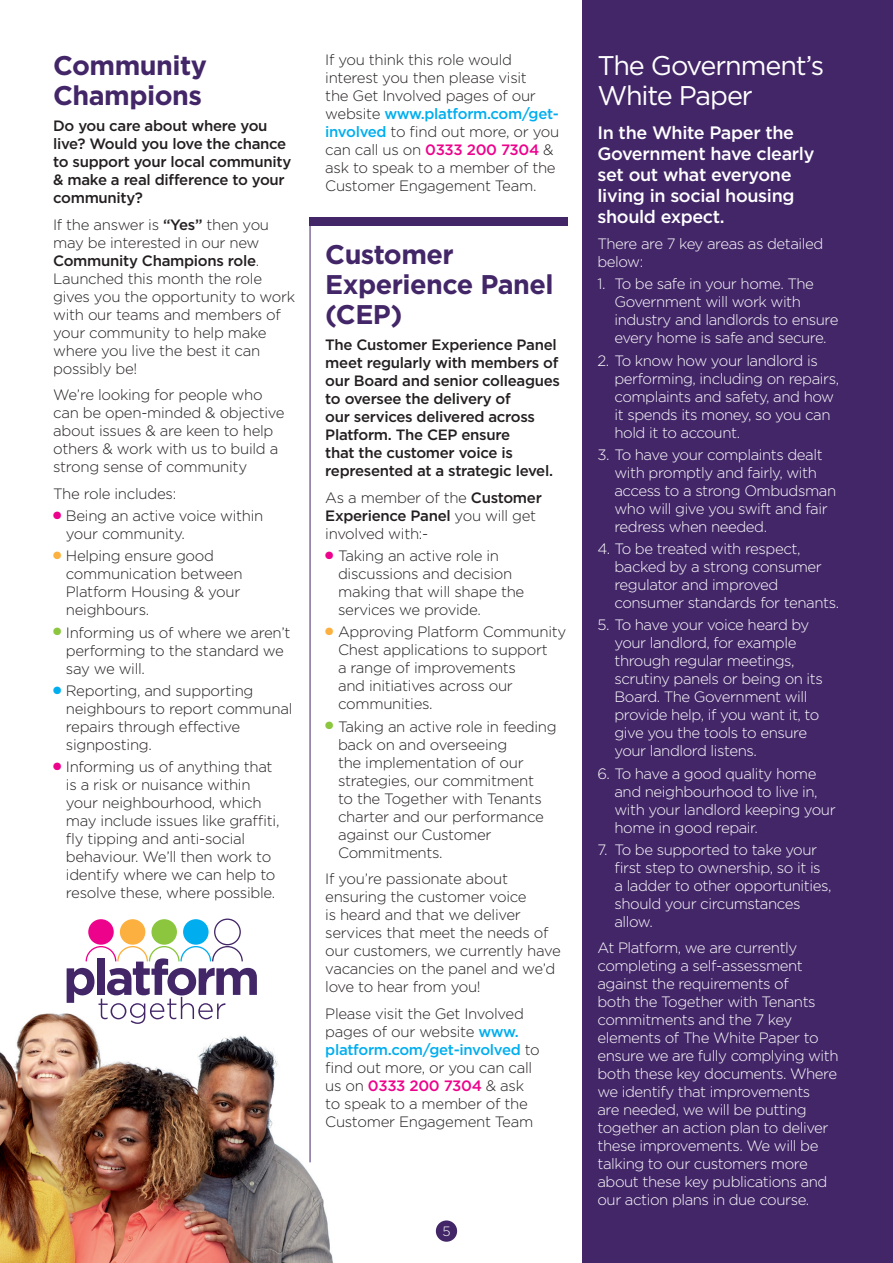
<style>
.page{position:relative;width:893px;height:1263px;background:#fff}
.page>*{position:absolute;margin:0;border:0;box-sizing:border-box;transform-origin:0 0}
.t1{font:700 27px/30px "Gotham";letter-spacing:-.02em;color:#432668}
.t2{font:27px/30px "Gotham";letter-spacing:-.04em;color:#fff}
.t3{font:500 18px/21px "Gotham";letter-spacing:-.02em;color:#fff}
.t4{font:300 15px/18px "Gotham";letter-spacing:-.02em;color:#231f20}
.t5{font:300 15px/18px "Gotham";letter-spacing:-.03em;color:#fff}
.t6{font:500 15px/18px "Gotham";letter-spacing:-.02em;color:#231f20}
.t7{font:300 13.5px "Gotham";color:#fff}
.s1{font-weight:500}
.s2{color:#ed028c}
.s3{color:#fbb03f}
.s4{color:#8bc63e}
.s5{color:#00aeef}
.s6{font-weight:500;color:#00aeef}
.s7{font-weight:500;color:#ed028c}
</style>
<div class="page">
<img style="left:0;top:933px;width:333px;height:330px">
<div style="left:583px;top:0;width:310px;height:1263px;background:#432668"></div>
<svg style="left:67px;top:918px;width:190px;height:106px"></svg>
<hr style="left:310px;top:225px;width:1px;height:937px;background:#432668">
<div style="left:310px;top:217px;width:258px;height:8px;background:#432668"></div>
<div style="left:436px;top:1220px;width:21px;height:22px;background:#432668;border-radius:50%"></div>
<p class="t1" style="left:53px;top:50px;width:155px">Community<br>Champions</p>
<p class="t6" style="left:53px;top:117px;width:240px">Do you care about where you live? Would you love the chance to support your local community &amp; make a real difference to your community?</p>
<p class="t4" style="left:53px;top:215px;width:244px">If the answer is <span class="s1">“Yes”</span> then you may be interested in our new<br><span class="s1">Community Champions role</span>.<br>Launched this month the role gives you the opportunity to work with our teams and members of your community to help make where you live the best it can possibly be!</p>
<p class="t4" style="left:53px;top:386px;width:233px">We’re looking for people who can be open-minded &amp; objective about issues &amp; are keen to help others &amp; work with us to build a strong sense of community</p>
<p class="t4" style="left:53px;top:484px;width:125px">The role includes:</p>
<p class="t4" style="left:66px;top:506px;width:199px;text-indent:-13px"><span class="s2">●</span> Being an active voice within your community.</p>
<p class="t4" style="left:66px;top:547px;width:178px;text-indent:-13px"><span class="s3">●</span> Helping ensure good communication between<br>Platform Housing &amp; your neighbours.</p>
<p class="t4" style="left:66px;top:623px;width:226px;text-indent:-13px"><span class="s4">●</span> Informing us of where we aren’t performing to the standard we say we will.</p>
<p class="t4" style="left:66px;top:681px;width:228px;text-indent:-13px"><span class="s5">●</span> Reporting, and supporting neighbours to report communal repairs through effective signposting.</p>
<p class="t4" style="left:66px;top:757px;width:215px;text-indent:-13px"><span class="s2">●</span> Informing us of anything that is a risk or nuisance within your neighbourhood, which may include issues like graffiti, fly tipping and anti-social behaviour. We’ll then work to identify where we can help to resolve these, where possible.</p>
<p class="t4" style="left:325px;top:50px;width:235px">If you think this role would interest you then please visit<br>the Get Involved pages of our website <span class="s6">www.platform.com/get&shy;involved</span> to find out more, or you can call us on <span class="s7">0333 200 7304</span> &amp; ask to speak to a member of the<br>Customer Engagement Team.</p>
<p class="t1" style="left:325px;top:239px;width:230px">Customer<br>Experience Panel (CEP)</p>
<p class="t6" style="left:325px;top:336px;width:236px">The Customer Experience Panel meet regularly with members of our Board and senior colleagues to oversee the delivery of<br>our services delivered across<br>Platform. The CEP ensure<br>that the customer voice is represented at a strategic level.</p>
<p class="t4" style="left:325px;top:488px;width:218px">As a member of the <span class="s1">Customer<br>Experience Panel</span> you will get involved with:-</p>
<p class="t4" style="left:338px;top:546px;width:188px;text-indent:-13px"><span class="s2">●</span> Taking an active role in discussions and decision making that will shape the services we provide.</p>
<p class="t4" style="left:338px;top:622px;width:230px;text-indent:-13px"><span class="s3">●</span> Approving Platform Community<br>Chest applications to support<br>a range of improvements<br>and initiatives across our communities.</p>
<p class="t4" style="left:338px;top:717px;width:220px;text-indent:-13px"><span class="s4">●</span> Taking an active role in feeding back on and overseeing<br>the implementation of our strategies, our commitment<br>to the Together with Tenants charter and our performance against our Customer<br>Commitments.</p>
<p class="t4" style="left:325px;top:869px;width:237px">If you’re passionate about ensuring the customer voice<br>is heard and that we deliver services that meet the needs of our customers, we currently have vacancies on the panel and we’d love to hear from you!</p>
<p class="t4" style="left:325px;top:1004px;width:216px">Please visit the Get Involved pages of our website <span class="s6">www. platform.com/get-involved</span> to find out more, or you can call us on <span class="s7">0333 200 7304</span> &amp; ask to speak to a member of the<br>Customer Engagement Team</p>
<p class="t7" style="left:442px;top:1223px;width:10px">5</p>
<p class="t2" style="left:597px;top:50px;width:228px">The Government’s<br>White Paper</p>
<p class="t3" style="left:597px;top:121px;width:219px">In the White Paper the<br>Government have clearly set out what everyone living in social housing should expect.</p>
<p class="t5" style="left:597px;top:234px;width:227px">There are 7 key areas as detailed below:</p>
<p class="t5" style="left:614px;top:275px;width:226px;text-indent:-17px">1. To be safe in your home. The<br>Government will work with industry and landlords to ensure every home is safe and secure.</p>
<p class="t5" style="left:614px;top:351px;width:226px;text-indent:-17px">2. To know how your landlord is performing, including on repairs, complaints and safety, and how it spends its money, so you can hold it to account.</p>
<p class="t5" style="left:614px;top:445px;width:223px;text-indent:-17px">3. To have your complaints dealt with promptly and fairly, with access to a strong Ombudsman who will give you swift and fair redress when needed.</p>
<p class="t5" style="left:614px;top:539px;width:226px;text-indent:-17px">4. To be treated with respect, backed by a strong consumer regulator and improved consumer standards for tenants.</p>
<p class="t5" style="left:614px;top:616px;width:210px;text-indent:-17px">5. To have your voice heard by your landlord, for example through regular meetings, scrutiny panels or being on its<br>Board. The Government will provide help, if you want it, to give you the tools to ensure your landlord listens.</p>
<p class="t5" style="left:614px;top:764px;width:223px;text-indent:-17px">6. To have a good quality home and neighbourhood to live in, with your landlord keeping your home in good repair.</p>
<p class="t5" style="left:614px;top:840px;width:219px;text-indent:-17px">7. To be supported to take your first step to ownership, so it is a ladder to other opportunities, should your circumstances allow.</p>
<p class="t5" style="left:597px;top:939px;width:243px">At Platform, we are currently completing a self-assessment against the requirements of<br>both the Together with Tenants commitments and the 7 key elements of The White Paper to ensure we are fully complying with both these key documents. Where we identify that improvements<br>are needed, we will be putting together an action plan to deliver these improvements. We will be talking to our customers more about these key publications and our action plans in due course.</p>
</div>
